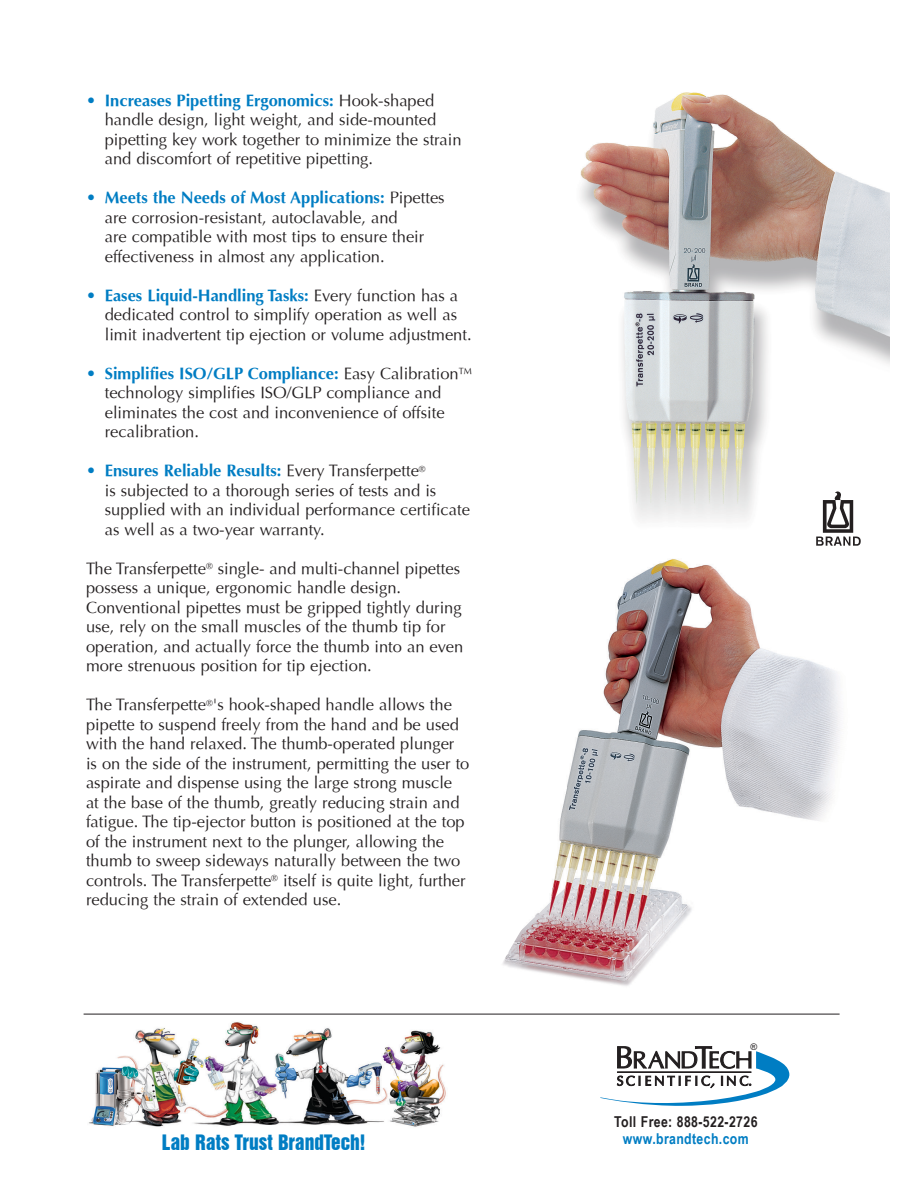
<style>
.page{position:relative;width:918px;height:1188px;background:#fff}
.page>*{position:absolute;margin:0;border:0;box-sizing:border-box;transform-origin:0 0}
.t1{font:19.5px "Swiss 921 BT Regular A";color:#007dc3}
.t2{font:16.5px/19.5px "Optima";color:#231f20}
.t3{font:700 15px "Arial Narrow";letter-spacing:.025em;color:#231f20}
.t4{font:700 15px "Arial Narrow";letter-spacing:.025em;color:#007dc3}
.t5{font:9.15px "Arial";color:#231f20}
.s1{color:#007dc3}
.s2{font-weight:700;color:#007dc3}
</style>
<div class="page">
<hr style="left:84px;top:1014px;width:756px;height:1px;background:#231f20">
<img style="left:503px;top:559px;width:337px;height:427px">
<img style="left:580px;top:92px;width:309px;height:429px">
<img style="left:814px;top:490px;width:48px;height:56px">
<svg style="left:600px;top:1046px;width:190px;height:60px"></svg>
<img style="left:89px;top:1022px;width:357px;height:105px">
<p class="t2" style="left:105px;top:91px;width:358px;text-indent:-19px"><span class="s1">•</span> <span class="s2">Increases Pipetting Ergonomics:</span> Hook-shaped handle design, light weight, and side-mounted pipetting key work together to minimize the strain and discomfort of repetitive pipetting.</p>
<p class="t2" style="left:105px;top:188px;width:341px;text-indent:-19px"><span class="s1">•</span> <span class="s2">Meets the Needs of Most Applications:</span> Pipettes are corrosion-resistant, autoclavable, and<br>are compatible with most tips to ensure their effectiveness in almost any application.</p>
<p class="t2" style="left:105px;top:286px;width:368px;text-indent:-19px"><span class="s1">•</span> <span class="s2">Eases Liquid-Handling Tasks:</span> Every function has a dedicated control to simplify operation as well as limit inadvertent tip ejection or volume adjustment.</p>
<p class="t2" style="left:105px;top:364px;width:368px;text-indent:-19px"><span class="s1">•</span> <span class="s2">Simplifies ISO/GLP Compliance:</span> Easy Calibration<sup>TM </sup>technology simplifies ISO/GLP compliance and eliminates the cost and inconvenience of offsite recalibration.</p>
<p class="t2" style="left:105px;top:461px;width:367px;text-indent:-19px"><span class="s1">•</span> <span class="s2">Ensures Reliable Results:</span> Every Transferpette<sup>®<br></sup>is subjected to a thorough series of tests and is supplied with an individual performance certificate as well as a two-year warranty.</p>
<p class="t2" style="left:86px;top:559px;width:379px">The Transferpette<sup>®</sup> single- and multi-channel pipettes possess a unique, ergonomic handle design.<br>Conventional pipettes must be gripped tightly during use, rely on the small muscles of the thumb tip for operation, and actually force the thumb into an even more strenuous position for tip ejection.</p>
<p class="t2" style="left:86px;top:695px;width:385px">The Transferpette<sup>®</sup>'s hook-shaped handle allows the pipette to suspend freely from the hand and be used with the hand relaxed. The thumb-operated plunger is on the side of the instrument, permitting the user to aspirate and dispense using the large strong muscle<br>at the base of the thumb, greatly reducing strain and fatigue. The tip-ejector button is positioned at the top of the instrument next to the plunger, allowing the thumb to sweep sideways naturally between the two controls. The Transferpette<sup>®</sup> itself is quite light, further reducing the strain of extended use.</p>
<p class="t1" style="left:162px;top:1129px;width:205px">Lab Rats Trust BrandTech!</p>
<p class="t5" style="left:750px;top:1041px;width:8px">®</p>
<p class="t3" style="left:614px;top:1110px;width:145px">Toll Free: 888-522-2726</p>
<p class="t4" style="left:623px;top:1127px;width:127px">www.brandtech.com</p>
</div>
